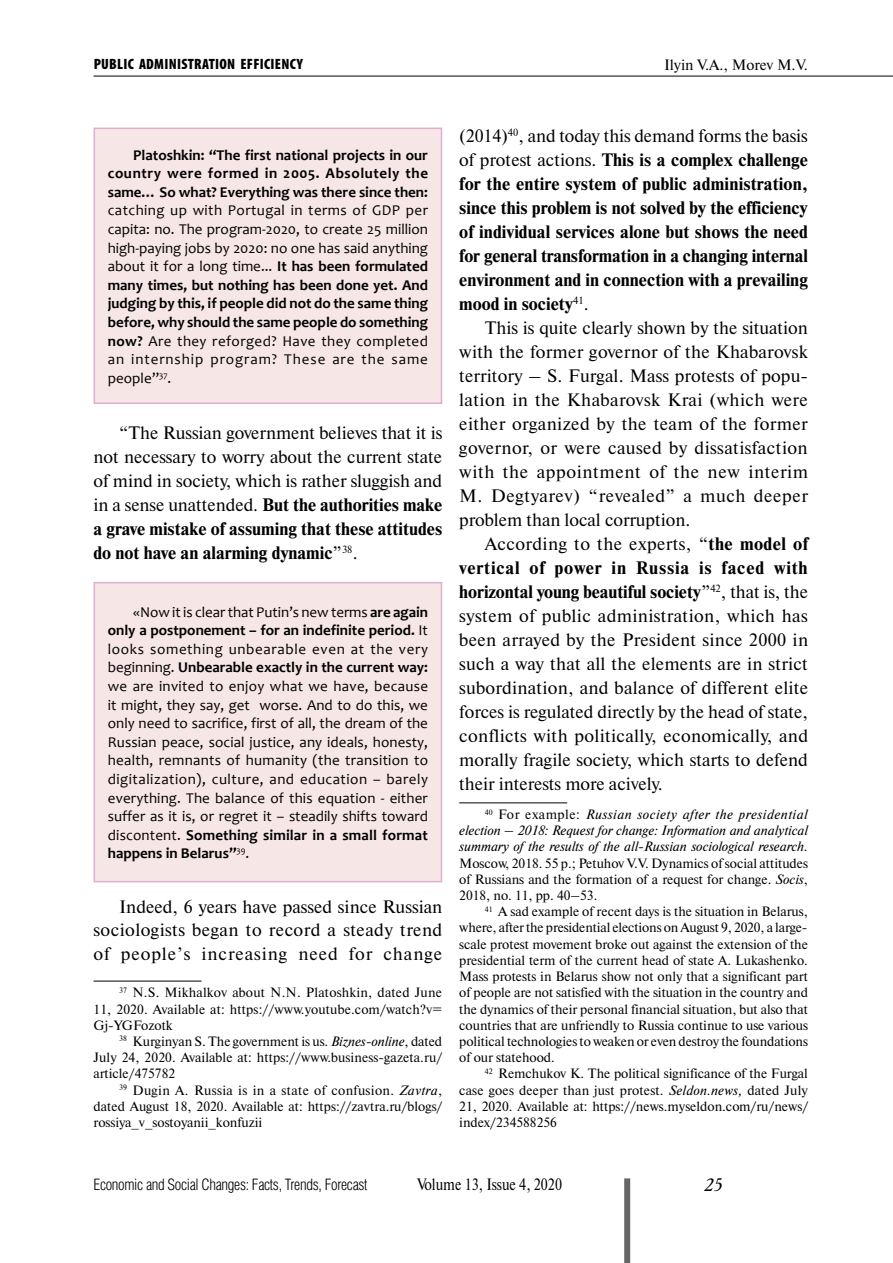
<style>
.page{position:relative;width:893px;height:1263px;background:#fff}
.page>*{position:absolute;margin:0;border:0;box-sizing:border-box;transform-origin:0 0}
.t1{font:18px/24px "Newton C";letter-spacing:.015em;color:#000;text-align:justify}
.t2{font:700 18px/24px "Newton C";color:#000;text-align:justify}
.t3{font:italic 18px "Academy";color:#000}
.t4{font:16.5px "Newton C";color:#000;scale:.85 1}
.t5{font:300 15.75px "Helios Cond";letter-spacing:-.02em;color:#000}
.t6{font:15px/18.6px "Candara";letter-spacing:.01em;color:#000;text-align:justify}
.t7{font:700 15px/18.6px "Candara";color:#000;text-align:justify}
.t8{font:900 condensed 15px "Myriad Pro";letter-spacing:.02em;color:#000}
.t9{font:15px "Newton C";color:#000}
.t10{font:13.5px/16.2px "Newton C";color:#000;text-align:justify}
.t11{font:italic 13.5px/16.2px "Newton C";color:#000;text-align:justify}
.s1{font-weight:700}
.s2{font-style:italic}
.s3{font-weight:400}
.s4{font-style:normal}
</style>
<div class="page">
<div style="left:624px;top:1178px;width:6px;height:85px;background:#666"></div>
<hr style="left:94px;top:981px;width:108px;height:1px;background:#000">
<hr style="left:459px;top:803px;width:108px;height:1px;background:#000">
<div style="left:94px;top:128px;width:347px;height:275px;background:#f7e6e6"></div>
<div style="left:94px;top:128px;width:348px;height:276px;border:2px solid #deafd2"></div>
<div style="left:94px;top:583px;width:347px;height:299px;background:#f7e6e6"></div>
<div style="left:94px;top:582px;width:348px;height:300px;border:2px solid #deafd2"></div>
<hr style="left:94px;top:76px;width:799px;height:1px;background:#000">
<p class="t8" style="left:94px;top:54px;width:211px">PUBLIC ADMINISTRATION EFFICIENCY</p>
<p class="t9" style="left:664px;top:56px;width:145px">Ilyin V.A., Morev M.V.</p>
<p class="t7" style="left:108px;top:145px;width:322px;text-indent:26px">Platoshkin: “The first national projects in our country were formed in 2005. Absolutely the same… So what? Everything was there since then:</p>
<p class="t6" style="left:108px;top:201px;width:322px">catching up with Portugal in terms of GDP per capita: no. The program-2020, to create 25 million high-paying jobs by 2020: no one has said anything about it for a long time... <span class="s1">It has been formulated many times, but nothing has been done yet. And judging by this, if people did not do the same thing before, why should the same people do something now?</span> Are they reforged? Have they completed an internship program? These are the same people”<sup>37</sup>.</p>
<p class="t1" style="left:94px;top:421px;width:350px;text-indent:26px">“The Russian government believes that it is not necessary to worry about the current state of mind in society, which is rather sluggish and in a sense unattended. <span class="s1">But the authorities make a grave mistake of assuming that these attitudes do not have an alarming dynamic</span>”<sup>38</sup><sup>13</sup>.<sup>14</sup></p>
<p class="t6" style="left:108px;top:602px;width:322px;text-indent:26px">«Now it is clear that Putin’s new terms <span class="s1">are again only a postponement – for an indefinite period.</span> It looks something unbearable even at the very beginning. <span class="s1">Unbearable exactly in the current way: </span>we are invited to enjoy what we have, because it might, they say, get worse. And to do this, we only need to sacrifice, first of all, the dream of the Russian peace, social justice, any ideals, honesty, health, remnants of humanity (the transition to digitalization), culture, and education – barely everything. The balance of this equation - either suffer as it is, or regret it – steadily shifts toward discontent. <span class="s1">Something similar in a small format happens in Belarus”</span><sup>39</sup>.</p>
<h1 class="t1" style="left:94px;top:895px;width:350px;line-height:23.5px;text-indent:26px">Indeed, 6 years have passed since Russian sociologists began to record a steady trend of people’s increasing need for change</h1>
<p class="t10" style="left:94px;top:985px;width:350px;text-indent:26px"><sup>37</sup> N.S. Mikhalkov about N.N. Platoshkin, dated June 11, 2020. Available at: https://www.youtube.com/watch?v= Gj-YGFozotk</p>
<p class="t10" style="left:94px;top:1033px;width:350px;text-indent:26px"><sup>38</sup> Kurginyan S. The government is us. <span class="s2">Biznes-online</span>, dated July 24, 2020. Available at: https://www.business-gazeta.ru/ article/475782</p>
<p class="t10" style="left:94px;top:1082px;width:350px;text-indent:26px"><sup>39</sup> Dugin A. Russia is in a state of confusion. <span class="s2">Zavtra</span>, dated August 18, 2020. Available at: https://zavtra.ru/blogs/ rossiya_v_sostoyanii_konfuzii</p>
<p class="t2" style="left:459px;top:124px;width:350px"><span class="s3">(2014)</span><sup>40</sup><sup>15</sup><span class="s3">, and today this demand forms the basis of protest actions.</span> This is a complex challenge for the entire system of public administration, since this problem is not solved by the efficiency of individual services alone but shows the need for general transformation in a changing internal environment and in connection with a prevailing mood in society<sup>41</sup><sup>16</sup><span class="s3">.</span></p>
<p class="t1" style="left:459px;top:316px;width:350px;text-align:left;text-indent:26px">This is quite clearly shown by the situation with the former governor of the Khabarovsk territory – S. Furgal. Mass protests of popu&shy;lation in the Khabarovsk Krai (which were either organized by the team of the former governor, or were caused by dissatisfaction with the appointment of the new interim M. Degtyarev) “revealed” a much deeper problem than local corruption.</p>
<p class="t1" style="left:459px;top:532px;width:350px;text-indent:26px">According to the experts, “<span class="s1">the model of vertical of power in Russia is faced with horizontal young beautiful society</span>”<sup>42</sup><sup>17</sup>, that is, the system of public administration, which has been arrayed by the President since 2000 in such a way that all the elements are in strict subordination, and balance of different elite forces is regulated directly by the head of state, conflicts with politically, economically, and morally fragile society, which starts to defend their interests more acively.</p>
<p class="t11" style="left:459px;top:806px;width:350px;text-indent:26px"><sup>40</sup> <span class="s4">For example:</span> Russian society after the presidential election – 2018: Request for change: Information and analytical summary of the results of the all-Russian sociological research.</p>
<p class="t10" style="left:459px;top:855px;width:350px">Moscow, 2018. 55 p.; Petuhov V.V. Dynamics of social attitudes of Russians and the formation of a request for change. <span class="s2">Socis</span>, 2018, no. 11, pp. 40–53.</p>
<p class="t10" style="left:459px;top:904px;width:350px;text-indent:26px"><sup>41</sup> A sad example of recent days is the situation in Belarus, where, after the presidential elections on August 9, 2020, a large&shy;scale protest movement broke out against the extension of the presidential term of the current head of state A. Lukashenko.<br>Mass protests in Belarus show not only that a significant part of people are not satisfied with the situation in the country and the dynamics of their personal financial situation, but also that countries that are unfriendly to Russia continue to use various political technologies to weaken or even destroy the foundations of our statehood.</p>
<p class="t10" style="left:459px;top:1066px;width:350px;text-indent:26px"><sup>42</sup> Remchukov K. The political significance of the Furgal case goes deeper than just protest. <span class="s2">Seldon.news,</span> dated July 21, 2020. Available at: https://news.myseldon.com/ru/news/ index/234588256</p>
<p class="t5" style="left:94px;top:1176px;width:276px">Economic and Social Changes: Facts, Trends, Forecast</p>
<p class="t4" style="left:417px;top:1176px;width:172px">Volume 13, Issue 4, 2020</p>
<h1 class="t3" style="left:704px;top:1174px;width:20px">25</h1>
</div>
